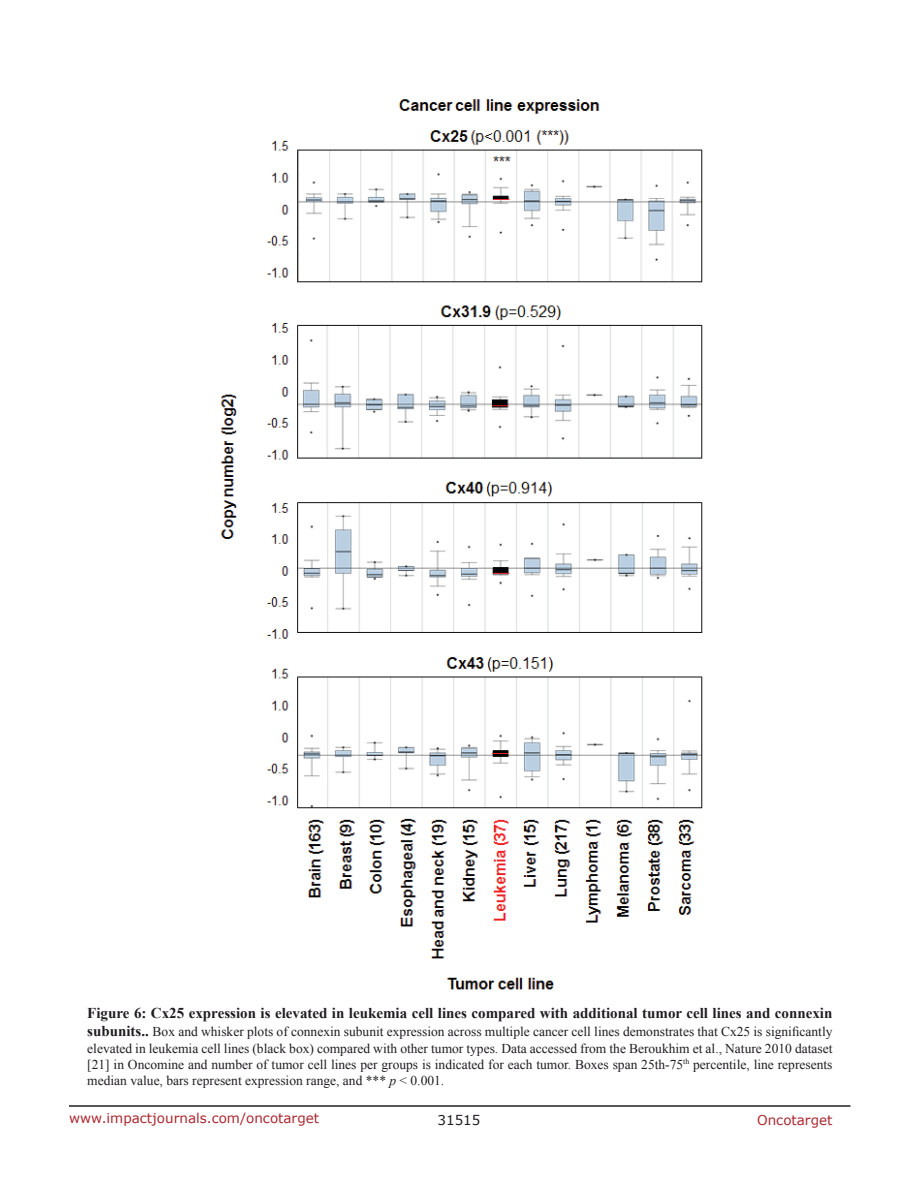
<style>
.page{position:relative;width:918px;height:1188px;background:#fff}
.page>*{position:absolute;margin:0;border:0;box-sizing:border-box;transform-origin:0 0}
.t1{font:700 15px "Times New Roman";color:#201d20}
.t2{font:13.5px/16.2px "Times New Roman";color:#201d20;text-align:justify}
.t3{font:13.5px "Verdana";color:#ac2830}
.t4{font:13.5px "Verdana";color:#201d20}
.s1{font-weight:700;font-size:15px}
.s2{font-style:italic}
</style>
<div class="page">
<hr style="left:69px;top:1105px;width:781px;height:2px;background:#231f20">
<img style="left:220px;top:99px;width:483px;height:891px">
<p class="t1" style="left:87px;top:1003px;width:747px">Figure 6: Cx25 expression is elevated in leukemia cell lines compared with additional tumor cell lines and connexin</p>
<p class="t2" style="left:87px;top:1024px;width:747px"><span class="s1">subunits..</span> Box and whisker plots of connexin subunit expression across multiple cancer cell lines demonstrates that Cx25 is significantly elevated in leukemia cell lines (black box) compared with other tumor types. Data accessed from the Beroukhim et al., Nature 2010 dataset [21] in Oncomine and number of tumor cell lines per groups is indicated for each tumor. Boxes span 25th-75<sup>th</sup> percentile, line represents median value, bars represent expression range, and *** <span class="s2">p</span> &lt; 0.001.</p>
<p class="t3" style="left:69px;top:1109px;width:252px">www.impactjournals.com/oncotarget</p>
<p class="t4" style="left:438px;top:1111px;width:44px">31515</p>
<p class="t3" style="left:757px;top:1111px;width:77px">Oncotarget</p>
</div>
